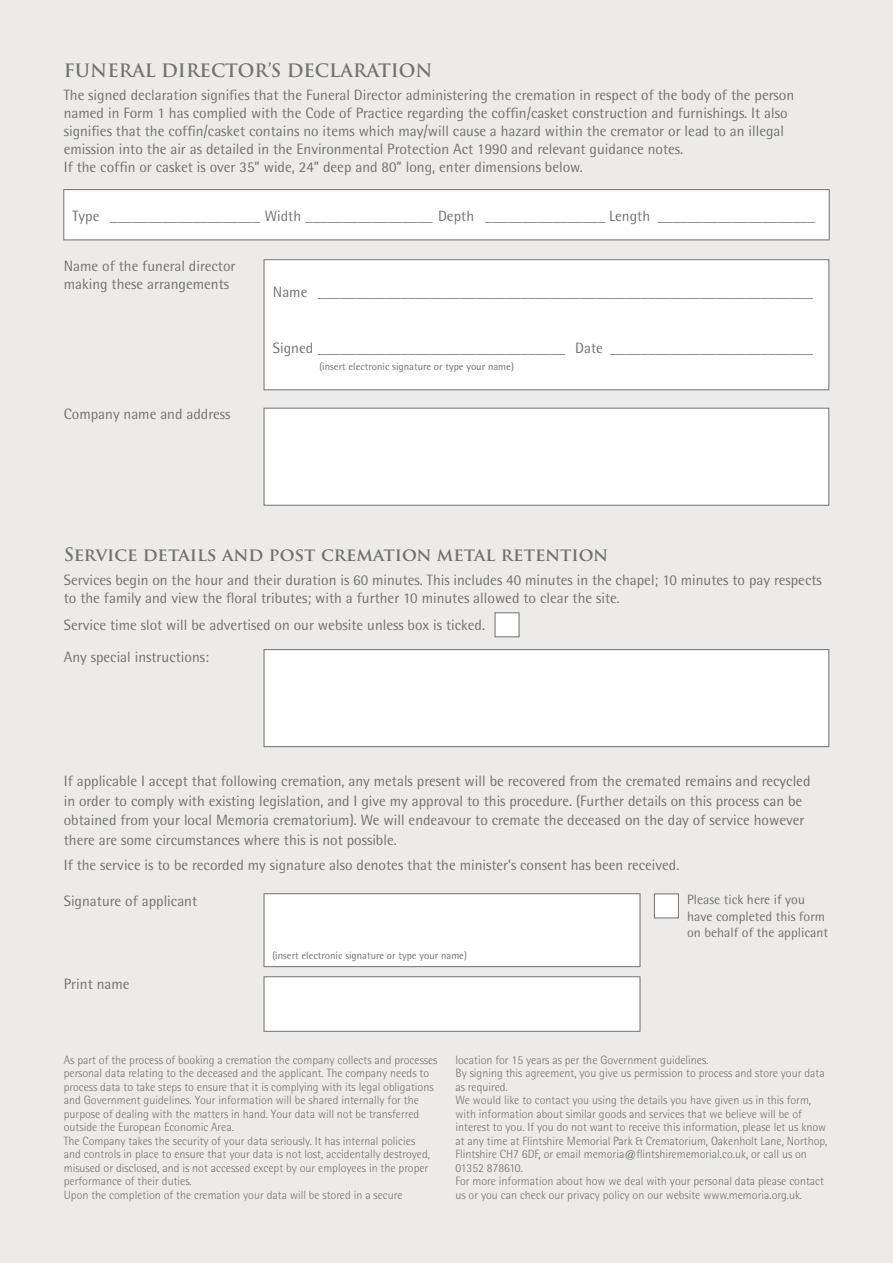
<style>
.page{position:relative;width:893px;height:1263px;background:#ecebea}
.page>*{position:absolute;margin:0;border:0;box-sizing:border-box;transform-origin:0 0}
.t1{font:700 18px "Trajan Pro";color:#717271}
.t2{font:15px/18px "Rotis Semi Sans";color:#717271}
.t3{font:13.5px/16.2px "Rotis Semi Sans";color:#717271}
.t4{font:300 12px/13.5px "Rotis Semi Sans";color:#717271}
.t5{font:10.5px "Rotis Semi Sans";color:#717271}
</style>
<div class="page">
<div style="left:64px;top:190px;width:765px;height:50px;background:#fff"></div>
<div style="left:63px;top:189px;width:767px;height:51px;border:1px solid #717271"></div>
<div style="left:264px;top:260px;width:565px;height:130px;background:#fff"></div>
<div style="left:264px;top:259px;width:565px;height:131px;border:1px solid #717271"></div>
<div style="left:264px;top:408px;width:565px;height:98px;background:#fff;border:1px solid #717271"></div>
<div style="left:264px;top:893px;width:376px;height:74px;background:#fff;border:1px solid #717271"></div>
<div style="left:264px;top:976px;width:376px;height:56px;background:#fff;border:1px solid #717271"></div>
<div style="left:654px;top:893px;width:25px;height:25px;background:#fff;border:1px solid #717271"></div>
<div style="left:495px;top:612px;width:24px;height:25px;background:#fff;border:1px solid #717271"></div>
<div style="left:264px;top:649px;width:565px;height:98px;background:#fff;border:1px solid #717271"></div>
<p class="t1" style="left:64px;top:60px;width:370px">FUNERAL DIRECTOR’S DECLARATION</p>
<p class="t2" style="left:64px;top:85px;width:732px">The signed declaration signifies that the Funeral Director administering the cremation in respect of the body of the person named in Form 1 has complied with the Code of Practice regarding the coffin/casket construction and furnishings. It also signifies that the coffin/casket contains no items which may/will cause a hazard within the cremator or lead to an illegal emission into the air as detailed in the Environmental Protection Act 1990 and relevant guidance notes.</p>
<p class="t2" style="left:64px;top:157px;width:520px">If the coffin or casket is over 35” wide, 24” deep and 80” long, enter dimensions below.</p>
<p class="t2" style="left:73px;top:206px;width:744px">Type ____________________ Width _________________ Depth ________________ Length _____________________</p>
<p class="t2" style="left:64px;top:257px;width:173px">Name of the funeral director making these arrangements</p>
<p class="t2" style="left:64px;top:405px;width:168px">Company name and address</p>
<p class="t2" style="left:273px;top:283px;width:541px">Name __________________________________________________________________</p>
<p class="t2" style="left:273px;top:338px;width:541px">Signed _________________________________ Date ___________________________</p>
<p class="t5" style="left:319px;top:361px;width:196px">(insert electronic signature or type your name)</p>
<p class="t1" style="left:64px;top:543px;width:546px">Service details and post cremation metal retention</p>
<p class="t2" style="left:64px;top:571px;width:759px">Services begin on the hour and their duration is 60 minutes. This includes 40 minutes in the chapel; 10 minutes to pay respects to the family and view the floral tributes; with a further 10 minutes allowed to clear the site.</p>
<p class="t2" style="left:64px;top:616px;width:423px">Service time slot will be advertised on our website unless box is ticked.</p>
<p class="t2" style="left:64px;top:648px;width:147px">Any special instructions:</p>
<p class="t2" style="left:64px;top:771px;width:748px;line-height:19.5px">If applicable I accept that following cremation, any metals present will be recovered from the cremated remains and recycled in order to comply with existing legislation, and I give my approval to this procedure. (Further details on this process can be obtained from your local Memoria crematorium). We will endeavour to cremate the deceased on the day of service however there are some circumstances where this is not possible.</p>
<p class="t2" style="left:64px;top:855px;width:617px">If the service is to be recorded my signature also denotes that the minister’s consent has been received.</p>
<p class="t2" style="left:64px;top:891px;width:135px">Signature of applicant</p>
<p class="t2" style="left:64px;top:974px;width:67px">Print name</p>
<p class="t5" style="left:272px;top:949px;width:196px">(insert electronic signature or type your name)</p>
<p class="t3" style="left:687px;top:891px;width:142px">Please tick here if you have completed this form on behalf of the applicant</p>
<p class="t4" style="left:64px;top:1053px;width:375px">As part of the process of booking a cremation the company collects and processes personal data relating to the deceased and the applicant. The company needs to process data to take steps to ensure that it is complying with its legal obligations and Government guidelines. Your information will be shared internally for the purpose of dealing with the matters in hand. Your data will not be transferred outside the European Economic Area.</p>
<p class="t4" style="left:64px;top:1134px;width:368px">The Company takes the security of your data seriously. It has internal policies and controls in place to ensure that your data is not lost, accidentally destroyed, misused or disclosed, and is not accessed except by our employees in the proper performance of their duties.</p>
<p class="t4" style="left:64px;top:1188px;width:340px">Upon the completion of the cremation your data will be stored in a secure</p>
<p class="t4" style="left:455px;top:1053px;width:254px">location for 15 years as per the Government guidelines.</p>
<p class="t4" style="left:455px;top:1066px;width:371px">By signing this agreement, you give us permission to process and store your data as required.</p>
<p class="t4" style="left:455px;top:1093px;width:373px">We would like to contact you using the details you have given us in this form, with information about similar goods and services that we believe will be of interest to you. If you do not want to receive this information, please let us know at any time at Flintshire Memorial Park &amp; Crematorium, Oakenholt Lane, Northop, Flintshire CH7 6DF, or email memoria@flintshirememorial.co.uk, or call us on 01352 878610.</p>
<p class="t4" style="left:455px;top:1174px;width:370px">For more information about how we deal with your personal data please contact us or you can check our privacy policy on our website www.memoria.org.uk.</p>
</div>
